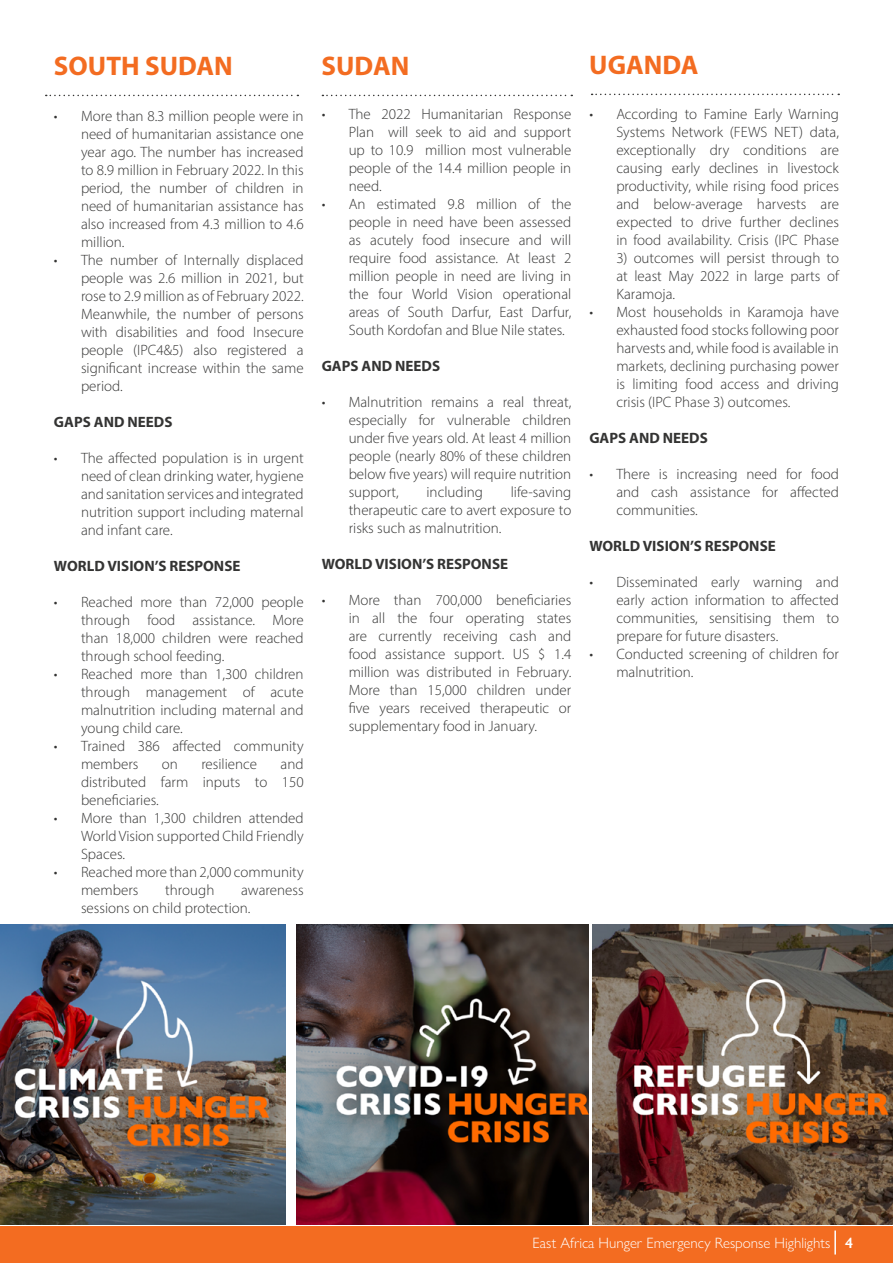
<style>
.page{position:relative;width:893px;height:1263px;background:#fff}
.page>*{position:absolute;margin:0;border:0;box-sizing:border-box;transform-origin:0 0}
.t1{font:700 27px "Myriad Pro";color:#f36c21}
.t2{font:300 15px/18px "Myriad Pro";color:#343433;text-align:justify}
.t3{font:700 15px "Myriad Pro";color:#343433}
.t4{font:300 15px "Gill Sans Nova";color:#fff}
.s1{font-weight:600}
</style>
<div class="page">
<div style="left:0;top:1226px;width:893px;height:37px;background:#f36c21"></div>
<hr style="left:834px;top:1230px;width:2px;height:24px;background:#fff">
<svg style="left:592px;top:94px;width:247px;height:1px"></svg>
<svg style="left:322px;top:95px;width:250px;height:1px"></svg>
<svg style="left:46px;top:95px;width:252px;height:1px"></svg>
<img style="left:0;top:924px;width:285px;height:300px">
<img style="left:296px;top:924px;width:293px;height:300px">
<img style="left:593px;top:924px;width:300px;height:300px">
<h1 class="t1" style="left:54px;top:49px;width:180px">SOUTH SUDAN</h1>
<h1 class="t1" style="left:322px;top:49px;width:89px">SUDAN</h1>
<h1 class="t1" style="left:589px;top:47px;width:111px">UGANDA</h1>
<p class="t2" style="left:81px;top:107px;width:224px;text-indent:-27px">• More than 8.3 million people were in need of humanitarian assistance one year ago. The number has increased to 8.9 million in February 2022. In this period, the number of children in need of humanitarian assistance has also increased from 4.3 million to 4.6 million.</p>
<p class="t2" style="left:81px;top:251px;width:224px;text-indent:-27px">• The number of Internally displaced people was 2.6 million in 2021, but rose to 2.9 million as of February 2022.<br>Meanwhile, the number of persons with disabilities and food Insecure people (IPC4&amp;5) also registered a significant increase within the same period.</p>
<p class="t3" style="left:54px;top:412px;width:120px">GAPS AND NEEDS</p>
<p class="t2" style="left:81px;top:449px;width:224px;text-indent:-27px">• The affected population is in urgent need of clean drinking water, hygiene and sanitation services and integrated nutrition support including maternal and infant care.</p>
<p class="t3" style="left:54px;top:556px;width:188px">WORLD VISION’S RESPONSE</p>
<p class="t2" style="left:81px;top:593px;width:224px;text-indent:-27px">• Reached more than 72,000 people through food assistance. More than 18,000 children were reached through school feeding.</p>
<p class="t2" style="left:81px;top:665px;width:224px;text-indent:-27px">• Reached more than 1,300 children through management of acute malnutrition including maternal and young child care.</p>
<p class="t2" style="left:81px;top:737px;width:224px;text-indent:-27px">• Trained 386 affected community members</p>
<p class="t2" style="left:81px;top:755px;width:224px;text-indent:200px">and distributed farm inputs to 150 beneficiaries.</p>
<p class="t2" style="left:81px;top:809px;width:224px;text-indent:-27px">• More than 1,300 children attended World Vision supported Child Friendly Spaces.</p>
<p class="t2" style="left:81px;top:863px;width:224px;text-indent:-27px">• Reached more than 2,000 community members</p>
<p class="t2" style="left:162px;top:755px;width:18px">on</p>
<p class="t2" style="left:201px;top:755px;width:57px">resilience</p>
<p class="t2" style="left:165px;top:881px;width:51px">through</p>
<p class="t2" style="left:81px;top:881px;width:224px;text-indent:160px">awareness sessions on child protection.</p>
<p class="t2" style="left:349px;top:105px;width:224px;text-indent:-27px">• The 2022 Humanitarian Response Plan will seek to aid and support up to 10.9 million most vulnerable people of the 14.4 million people in need.</p>
<p class="t2" style="left:349px;top:195px;width:224px;text-indent:-27px">• An estimated 9.8 million of the people in need have been assessed as acutely food insecure and will require food assistance. At least 2 million people in need are living in the four World Vision operational areas of South Darfur, East Darfur, South Kordofan and Blue Nile states.</p>
<p class="t3" style="left:322px;top:356px;width:120px">GAPS AND NEEDS</p>
<p class="t2" style="left:349px;top:393px;width:224px;text-indent:-27px">• Malnutrition remains a real threat, especially for vulnerable children under five years old. At least 4 million people (nearly 80% of these children below five years) will require nutrition support,</p>
<p class="t2" style="left:349px;top:483px;width:224px;text-indent:162px">life-saving therapeutic care to avert exposure to risks such as malnutrition.</p>
<p class="t3" style="left:322px;top:554px;width:188px">WORLD VISION’S RESPONSE</p>
<p class="t2" style="left:349px;top:591px;width:224px;text-indent:-27px">• More than 700,000 beneficiaries in all the four operating states are currently receiving cash and food assistance support. US $ 1.4 million was distributed in February.<br>More than 15,000 children under five years received therapeutic or supplementary food in January.</p>
<p class="t2" style="left:426px;top:483px;width:58px">including</p>
<p class="t2" style="left:616px;top:105px;width:224px;text-indent:-27px">• According to Famine Early Warning Systems Network (FEWS NET) data, exceptionally dry conditions are causing early declines in livestock productivity, while rising food prices and below-average harvests are expected to drive further declines in food availability. Crisis (IPC Phase</p>
<p class="t2" style="left:616px;top:249px;width:224px">3) outcomes will persist through to at least May 2022 in large parts of Karamoja.</p>
<p class="t2" style="left:616px;top:303px;width:224px;text-indent:-27px">• Most households in Karamoja have exhausted food stocks following poor harvests and, while food is available in markets, declining purchasing power is limiting food access and driving crisis (IPC Phase 3) outcomes.</p>
<p class="t3" style="left:589px;top:428px;width:120px">GAPS AND NEEDS</p>
<p class="t2" style="left:616px;top:465px;width:224px;text-indent:-27px">• There is increasing need for food and cash assistance for affected communities.</p>
<p class="t3" style="left:589px;top:536px;width:188px">WORLD VISION’S RESPONSE</p>
<p class="t2" style="left:616px;top:573px;width:224px;text-indent:-27px">• Disseminated early warning and early action information to affected communities, sensitising them to prepare for future disasters.</p>
<p class="t2" style="left:616px;top:645px;width:224px;text-indent:-27px">• Conducted screening of children for malnutrition.</p>
<p class="t4" style="left:532px;top:1234px;width:322px">East Africa Hunger Emergency Response Highlights <span class="s1">4</span></p>
</div>
